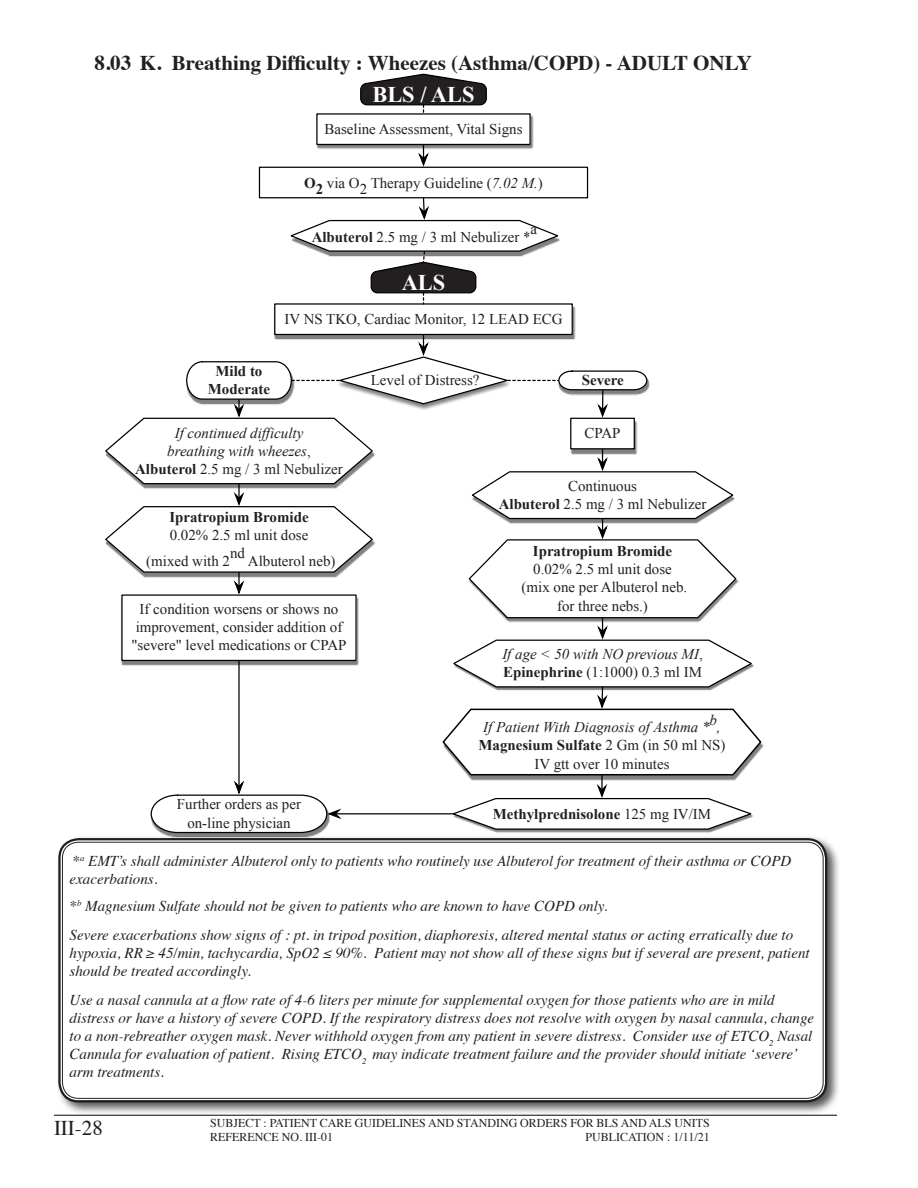
<style>
.page{position:relative;width:918px;height:1188px;background:#fff}
.page>*{position:absolute;margin:0;border:0;box-sizing:border-box;transform-origin:0 0}
.t1{font:700 22.35px "Times New Roman";color:#fff}
.t2{font:700 21px "Times";color:#231f20}
.t3{font:21px "Times";color:#231f20}
.t4{font:italic 15px/18px "Times";color:#231f20}
.t5{font:15px/18px "Times New Roman";color:#231f20;text-align:center}
.t6{font:italic 15px/18px "Times New Roman";color:#231f20;text-align:center}
.t7{font:700 15px/18px "Times New Roman";color:#231f20;text-align:center}
.t8{font:12px/14.4px "Times";color:#231f20}
.s1{font-weight:700}
.s2{font-style:italic}
.s3{font-style:normal}
.s4{font-weight:700;font-style:normal}
.s5{font-weight:400}
</style>
<div class="page">
<hr style="left:54px;top:1115px;width:783px;height:1px;background:#231f20">
<img style="left:316px;top:115px;width:218px;height:35px">
<img style="left:573px;top:306px;width:3px;height:29px">
<img style="left:163px;top:834px;width:155px;height:2px">
<div style="left:317px;top:114px;width:213px;height:30px;background:#fff"></div>
<div style="left:316px;top:113px;width:215px;height:32px;border:1px solid #000"></div>
<div style="left:259px;top:167px;width:329px;height:31px;border:1px solid #000"></div>
<svg style="left:359px;top:73px;width:129px;height:41px"></svg>
<svg style="left:417px;top:144px;width:13px;height:23px"></svg>
<div style="left:274px;top:303px;width:299px;height:32px;border:1px solid #000"></div>
<svg style="left:288px;top:197px;width:273px;height:107px"></svg>
<svg style="left:105px;top:335px;width:658px;height:499px"></svg>
<div style="left:56px;top:836px;width:785px;height:280px;background:#231f20;opacity:.75"></div>
<div style="left:61px;top:840px;width:764px;height:260px;background:#fff;border-radius:18px"></div>
<div style="left:58px;top:838px;width:769px;height:264px;border:2px solid #231f20;border-radius:19px"></div>
<h2 class="t2" style="left:94px;top:43px;width:659px">8.03 K. Breathing Difficulty : Wheezes (Asthma/COPD) - ADULT ONLY</h2>
<h1 class="t1" style="left:372px;top:79px;width:104px">BLS / ALS</h1>
<p class="t5" style="left:324px;top:120px;width:200px">Baseline Assessment, Vital Signs</p>
<p class="t5" style="left:304px;top:174px;width:240px"><span class="s1">O2</span> via O2 Therapy Guideline (<span class="s2">7.02 M.</span>)</p>
<p class="t5" style="left:531px;top:220px;width:8px">a</p>
<p class="t5" style="left:312px;top:227px;width:220px"><span class="s1">Albuterol</span> 2.5 mg / 3 ml Nebulizer *</p>
<h1 class="t1" style="left:402px;top:267px;width:45px">ALS</h1>
<p class="t5" style="left:284px;top:310px;width:280px">IV NS TKO, Cardiac Monitor, 12 LEAD ECG</p>
<p class="t7" style="left:208px;top:362px;width:64px">Mild to<br>Moderate</p>
<p class="t5" style="left:371px;top:370px;width:110px">Level of Distress?</p>
<p class="t7" style="left:582px;top:371px;width:44px">Severe</p>
<p class="t6" style="left:175px;top:423px;width:130px">If continued difficulty</p>
<p class="t5" style="left:585px;top:424px;width:37px">CPAP</p>
<p class="t6" style="left:135px;top:441px;width:209px">breathing with wheezes<span class="s3">,<br></span><span class="s4">Albuterol</span> <span class="s3">2.5 mg / 3 ml Nebulizer</span></p>
<p class="t7" style="left:169px;top:508px;width:141px">Ipratropium Bromide</p>
<p class="t5" style="left:146px;top:522px;width:164px;line-height:25.5px;text-align:left;text-indent:23px">0.02% 2.5 ml unit dose (mixed with 2</p>
<p class="t5" style="left:230px;top:544px;width:16px">nd</p>
<p class="t5" style="left:248px;top:552px;width:89px">Albuterol neb)</p>
<p class="t5" style="left:132px;top:600px;width:216px">If condition worsens or shows no improvement, consider addition of "severe" level medications or CPAP</p>
<p class="t5" style="left:177px;top:795px;width:126px">Further orders as per on-line physician</p>
<p class="t5" style="left:499px;top:477px;width:209px">Continuous<br><span class="s1">Albuterol</span> 2.5 mg / 3 ml Nebulizer</p>
<p class="t7" style="left:533px;top:542px;width:141px">Ipratropium Bromide</p>
<p class="t5" style="left:522px;top:560px;width:167px">0.02% 2.5 ml unit dose (mix one per Albuterol neb. for three nebs.)</p>
<p class="t6" style="left:502px;top:645px;width:202px;text-align:left">If age &lt; 50 with NO previous MI<span class="s3">,<br></span><span class="s4">Epinephrine</span> <span class="s3">(1:1000) 0.3 ml IM</span></p>
<p class="t6" style="left:710px;top:711px;width:9px">b</p>
<p class="t6" style="left:483px;top:718px;width:228px">If Patient With Diagnosis of Asthma *</p>
<p class="t6" style="left:717px;top:718px;width:5px">,</p>
<p class="t7" style="left:479px;top:736px;width:248px">Magnesium Sulfate <span class="s5">2 Gm (in 50 ml NS)</span></p>
<p class="t5" style="left:534px;top:754px;width:137px">IV gtt over 10 minutes</p>
<p class="t7" style="left:493px;top:804px;width:220px">Methylprednisolone <span class="s5">125 mg IV/IM</span></p>
<p class="t4" style="left:70px;top:851px;width:723px">*<sup>a</sup> EMT’s shall administer Albuterol only to patients who routinely use Albuterol for treatment of their asthma or COPD exacerbations.</p>
<p class="t4" style="left:70px;top:891px;width:725px;line-height:28.8px">*<sup>b</sup> Magnesium Sulfate should not be given to patients who are known to have COPD only.<br>Severe exacerbations show signs of : pt. in tripod position, diaphoresis, altered mental status or acting erratically due to</p>
<p class="t4" style="left:70px;top:943px;width:742px">hypoxia, RR ≥ 45/min, tachycardia, SpO2 ≤ 90%. Patient may not show all of these signs but if several are present, patient should be treated accordingly.</p>
<p class="t4" style="left:70px;top:990px;width:746px">Use a nasal cannula at a flow rate of 4-6 liters per minute for supplemental oxygen for those patients who are in mild distress or have a history of severe COPD. If the respiratory distress does not resolve with oxygen by nasal cannula, change to a non-rebreather oxygen mask. Never withhold oxygen from any patient in severe distress. Consider use of ETCO<sub>2</sub> Nasal Cannula for evaluation of patient. Rising ETCO<sub>2</sub> may indicate treatment failure and the provider should initiate ‘severe’ arm treatments.</p>
<h2 class="t3" style="left:54px;top:1108px;width:50px">III-28</h2>
<p class="t8" style="left:210px;top:1114px;width:501px">SUBJECT : PATIENT CARE GUIDELINES AND STANDING ORDERS FOR BLS AND ALS UNITS<br>REFERENCE NO. III-01</p>
<p class="t8" style="left:585px;top:1129px;width:126px">PUBLICATION : 1/11/21</p>
</div>
